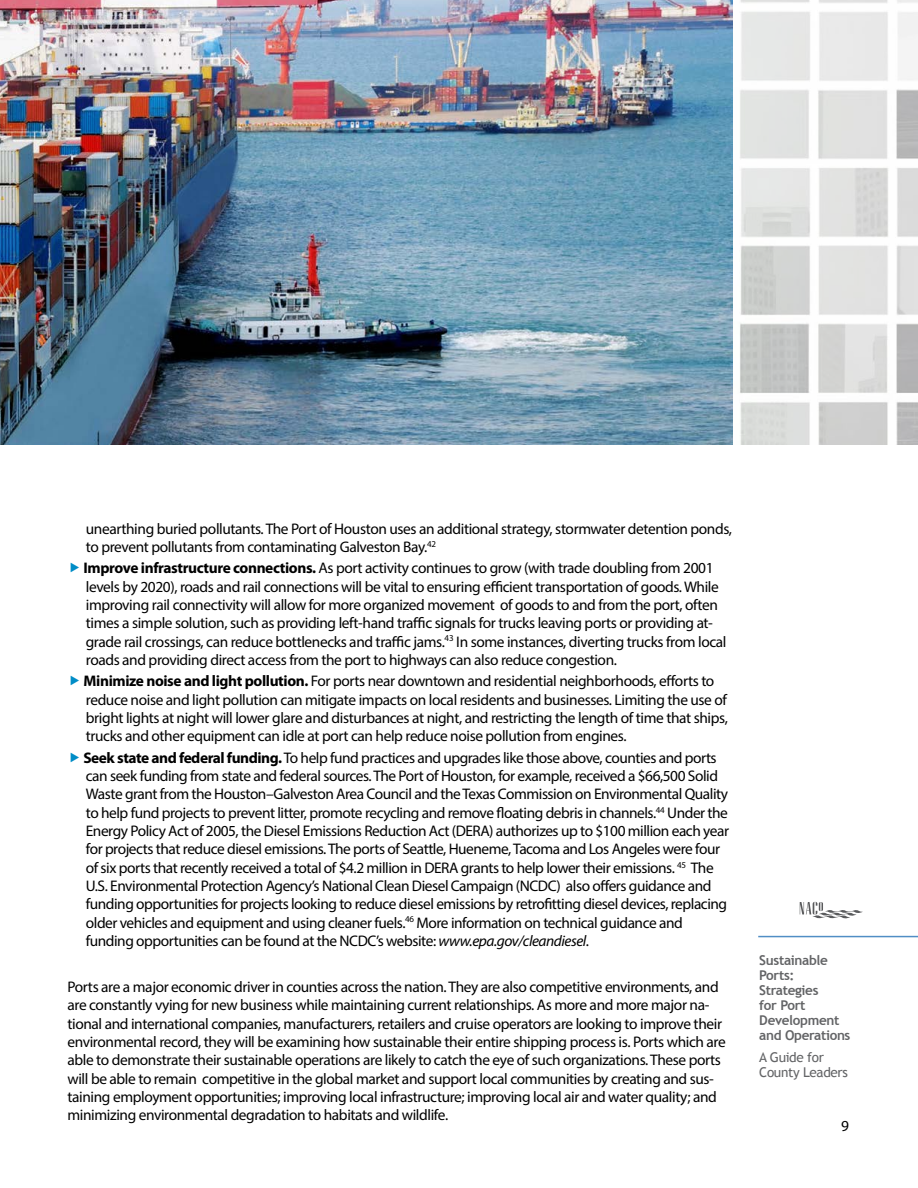
<style>
.page{position:relative;width:918px;height:1188px;background:#fff}
.page>*{position:absolute;margin:0;border:0;box-sizing:border-box;transform-origin:0 0}
.Primary_Text{font:15.3px/18.3px "Myriad Pro";letter-spacing:-.025em;color:#000}
.t1{font:700 13.5px/15px "Trebuchet MS";letter-spacing:-.025em;color:#636466}
.t2{font:13.5px/15px "Trebuchet MS";letter-spacing:-.025em;color:#636466}
.s1{font-weight:700}
.s2{font-style:italic}
</style>
<div class="page">
<hr style="left:758px;top:936px;width:160px;height:1px;background:#518ec5">
<svg style="left:800px;top:902px;width:63px;height:16px"></svg>
<img style="left:732px;top:0;width:186px;height:445px">
<img style="left:0;top:0;width:732px;height:445px">
<p class="Primary_Text" style="left:86px;top:519px;width:648px">unearthing buried pollutants. The Port of Houston uses an additional strategy, stormwater detention ponds, to prevent pollutants from contaminating Galveston Bay.<sup>42</sup></p>
<p class="Primary_Text" style="left:84px;top:559px;width:645px"><span class="s1">Improve infrastructure connections.</span> As port activity continues to grow (with trade doubling from 2001 levels by 2020), roads and rail connections will be vital to ensuring efficient transportation of goods. While improving rail connectivity will allow for more organized movement of goods to and from the port, often times a simple solution, such as providing left-hand traffic signals for trucks leaving ports or providing at&shy;grade rail crossings, can reduce bottlenecks and traffic jams.<sup>43</sup> In some instances, diverting trucks from local roads and providing direct access from the port to highways can also reduce congestion.</p>
<p class="Primary_Text" style="left:84px;top:672px;width:646px"><span class="s1">Minimize noise and light pollution.</span> For ports near downtown and residential neighborhoods, efforts to reduce noise and light pollution can mitigate impacts on local residents and businesses. Limiting the use of bright lights at night will lower glare and disturbances at night, and restricting the length of time that ships, trucks and other equipment can idle at port can help reduce noise pollution from engines.</p>
<p class="Primary_Text" style="left:83px;top:748px;width:647px"><span class="s1">Seek state and federal funding.</span> To help fund practices and upgrades like those above, counties and ports can seek funding from state and federal sources. The Port of Houston, for example, received a $66,500 Solid Waste grant from the Houston–Galveston Area Council and the Texas Commission on Environmental Quality to help fund projects to prevent litter, promote recycling and remove floating debris in channels.<sup>44</sup> Under the Energy Policy Act of 2005, the Diesel Emissions Reduction Act (DERA) authorizes up to $100 million each year for projects that reduce diesel emissions. The ports of Seattle, Hueneme, Tacoma and Los Angeles were four of six ports that recently received a total of $4.2 million in DERA grants to help lower their emissions. <sup>45</sup> The U.S. Environmental Protection Agency’s National Clean Diesel Campaign (NCDC) also offers guidance and funding opportunities for projects looking to reduce diesel emissions by retrofitting diesel devices, replacing older vehicles and equipment and using cleaner fuels.<sup>46</sup> More information on technical guidance and funding opportunities can be found at the NCDC’s website: <span class="s2">www.epa.gov/cleandiesel</span>.</p>
<p class="Primary_Text" style="left:68px;top:978px;width:660px">Ports are a major economic driver in counties across the nation. They are also competitive environments, and are constantly vying for new business while maintaining current relationships. As more and more major na&shy;tional and international companies, manufacturers, retailers and cruise operators are looking to improve their environmental record, they will be examining how sustainable their entire shipping process is. Ports which are able to demonstrate their sustainable operations are likely to catch the eye of such organizations. These ports will be able to remain competitive in the global market and support local communities by creating and sus&shy;taining employment opportunities; improving local infrastructure; improving local air and water quality; and minimizing environmental degradation to habitats and wildlife.</p>
<p class="t1" style="left:759px;top:953px;width:93px">Sustainable<br>Ports:<br>Strategies<br>for Port<br>Development and Operations</p>
<p class="t2" style="left:759px;top:1050px;width:90px">A Guide for<br>County Leaders</p>
<p class="Primary_Text" style="left:841px;top:1116px;width:9px">9</p>
</div>
